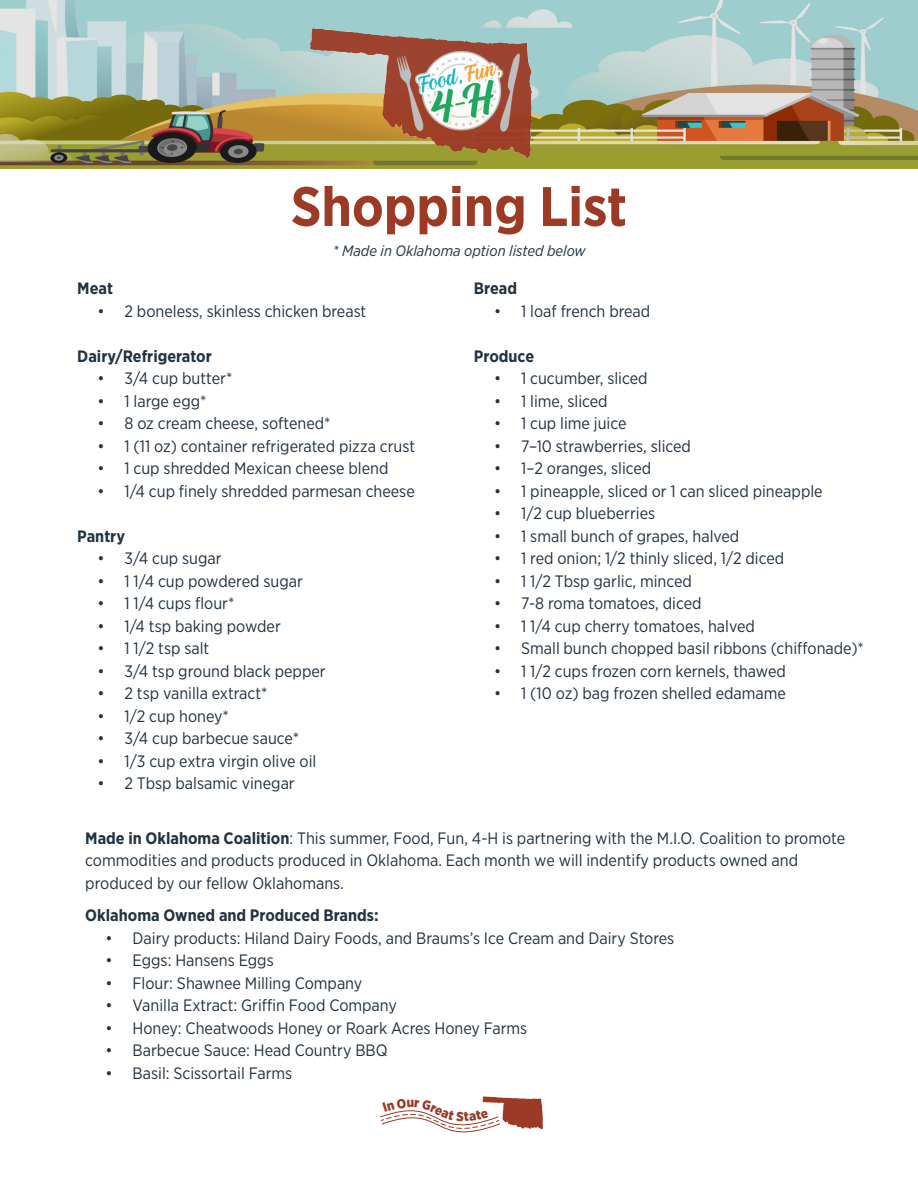
<style>
.page{position:relative;width:918px;height:1188px;background:#fff}
.page>*{position:absolute;margin:0;border:0;box-sizing:border-box;transform-origin:0 0}
.t1{font:700 55.5px "Gotham Narrow";color:#9c3a25}
.t2{font:16.5px/22.5px "Gotham Narrow";color:#213242}
.t3{font:700 16.5px "Gotham Narrow";color:#213242}
.t4{font:italic 15px "Gotham Narrow";color:#213242}
.s1{font-weight:700}
</style>
<div class="page">
<svg style="left:0;top:0;width:918px;height:169px;background:#a5b295"></svg>
<img style="left:311px;top:28px;width:220px;height:129px">
<svg style="left:380px;top:1096px;width:163px;height:37px"></svg>
<p class="t1" style="left:291px;top:171px;width:338px">Shopping List</p>
<p class="t4" style="left:333px;top:242px;width:254px">* Made in Oklahoma option listed below</p>
<p class="t3" style="left:77px;top:278px;width:37px">Meat</p>
<p class="t2" style="left:98px;top:299px;width:270px">• 2 boneless, skinless chicken breast</p>
<p class="t3" style="left:77px;top:345px;width:136px">Dairy/Refrigerator</p>
<p class="t2" style="left:98px;top:367px;width:136px">• 3/4 cup butter*</p>
<p class="t2" style="left:98px;top:389px;width:111px">• 1 large egg*</p>
<p class="t2" style="left:98px;top:412px;width:235px">• 8 oz cream cheese, softened*</p>
<p class="t2" style="left:98px;top:434px;width:319px">• 1 (11 oz) container refrigerated pizza crust</p>
<p class="t2" style="left:98px;top:457px;width:292px">• 1 cup shredded Mexican cheese blend</p>
<p class="t2" style="left:98px;top:479px;width:319px">• 1/4 cup finely shredded parmesan cheese</p>
<p class="t3" style="left:77px;top:525px;width:49px">Pantry</p>
<p class="t2" style="left:98px;top:547px;width:126px">• 3/4 cup sugar</p>
<p class="t2" style="left:98px;top:569px;width:207px">• 1 1/4 cup powdered sugar</p>
<p class="t2" style="left:98px;top:592px;width:139px">• 1 1/4 cups flour*</p>
<p class="t2" style="left:98px;top:614px;width:185px">• 1/4 tsp baking powder</p>
<p class="t2" style="left:98px;top:637px;width:113px">• 1 1/2 tsp salt</p>
<p class="t2" style="left:98px;top:659px;width:230px">• 3/4 tsp ground black pepper</p>
<p class="t2" style="left:98px;top:682px;width:171px">• 2 tsp vanilla extract*</p>
<p class="t2" style="left:98px;top:704px;width:133px">• 1/2 cup honey*</p>
<p class="t2" style="left:98px;top:727px;width:203px">• 3/4 cup barbecue sauce*</p>
<p class="t2" style="left:98px;top:749px;width:220px">• 1/3 cup extra virgin olive oil</p>
<p class="t2" style="left:98px;top:772px;width:199px">• 2 Tbsp balsamic vinegar</p>
<p class="t3" style="left:474px;top:278px;width:45px">Bread</p>
<p class="t2" style="left:494px;top:299px;width:158px">• 1 loaf french bread</p>
<p class="t3" style="left:474px;top:345px;width:62px">Produce</p>
<p class="t2" style="left:494px;top:367px;width:155px">• 1 cucumber, sliced</p>
<p class="t2" style="left:494px;top:389px;width:115px">• 1 lime, sliced</p>
<p class="t2" style="left:494px;top:412px;width:134px">• 1 cup lime juice</p>
<p class="t2" style="left:494px;top:434px;width:198px">• 7–10 strawberries, sliced</p>
<p class="t2" style="left:494px;top:457px;width:159px">• 1–2 oranges, sliced</p>
<p class="t2" style="left:494px;top:479px;width:330px">• 1 pineapple, sliced or 1 can sliced pineapple</p>
<p class="t2" style="left:494px;top:502px;width:163px">• 1/2 cup blueberries</p>
<p class="t2" style="left:494px;top:524px;width:247px">• 1 small bunch of grapes, halved</p>
<p class="t2" style="left:494px;top:547px;width:292px">• 1 red onion; 1/2 thinly sliced, 1/2 diced</p>
<p class="t2" style="left:494px;top:569px;width:199px">• 1 1/2 Tbsp garlic, minced</p>
<p class="t2" style="left:494px;top:592px;width:209px">• 7-8 roma tomatoes, diced</p>
<p class="t2" style="left:494px;top:614px;width:262px">• 1 1/4 cup cherry tomatoes, halved</p>
<p class="t2" style="left:494px;top:637px;width:371px">• Small bunch chopped basil ribbons (chiffonade)*</p>
<p class="t2" style="left:494px;top:659px;width:293px">• 1 1/2 cups frozen corn kernels, thawed</p>
<p class="t2" style="left:494px;top:682px;width:293px">• 1 (10 oz) bag frozen shelled edamame</p>
<p class="t2" style="left:85px;top:826px;width:761px"><span class="s1">Made in Oklahoma Coalition</span>: This summer, Food, Fun, 4-H is partnering with the M.I.O. Coalition to promote commodities and products produced in Oklahoma. Each month we will indentify products owned and produced by our fellow Oklahomans.</p>
<p class="t3" style="left:85px;top:905px;width:295px">Oklahoma Owned and Produced Brands:</p>
<p class="t2" style="left:106px;top:926px;width:570px">• Dairy products: Hiland Dairy Foods, and Braums’s Ice Cream and Dairy Stores</p>
<p class="t2" style="left:106px;top:949px;width:170px">• Eggs: Hansens Eggs</p>
<p class="t2" style="left:106px;top:971px;width:258px">• Flour: Shawnee Milling Company</p>
<p class="t2" style="left:106px;top:994px;width:293px">• Vanilla Extract: Griffin Food Company</p>
<p class="t2" style="left:106px;top:1016px;width:423px">• Honey: Cheatwoods Honey or Roark Acres Honey Farms</p>
<p class="t2" style="left:106px;top:1039px;width:284px">• Barbecue Sauce: Head Country BBQ</p>
<p class="t2" style="left:106px;top:1061px;width:188px">• Basil: Scissortail Farms</p>
</div>
